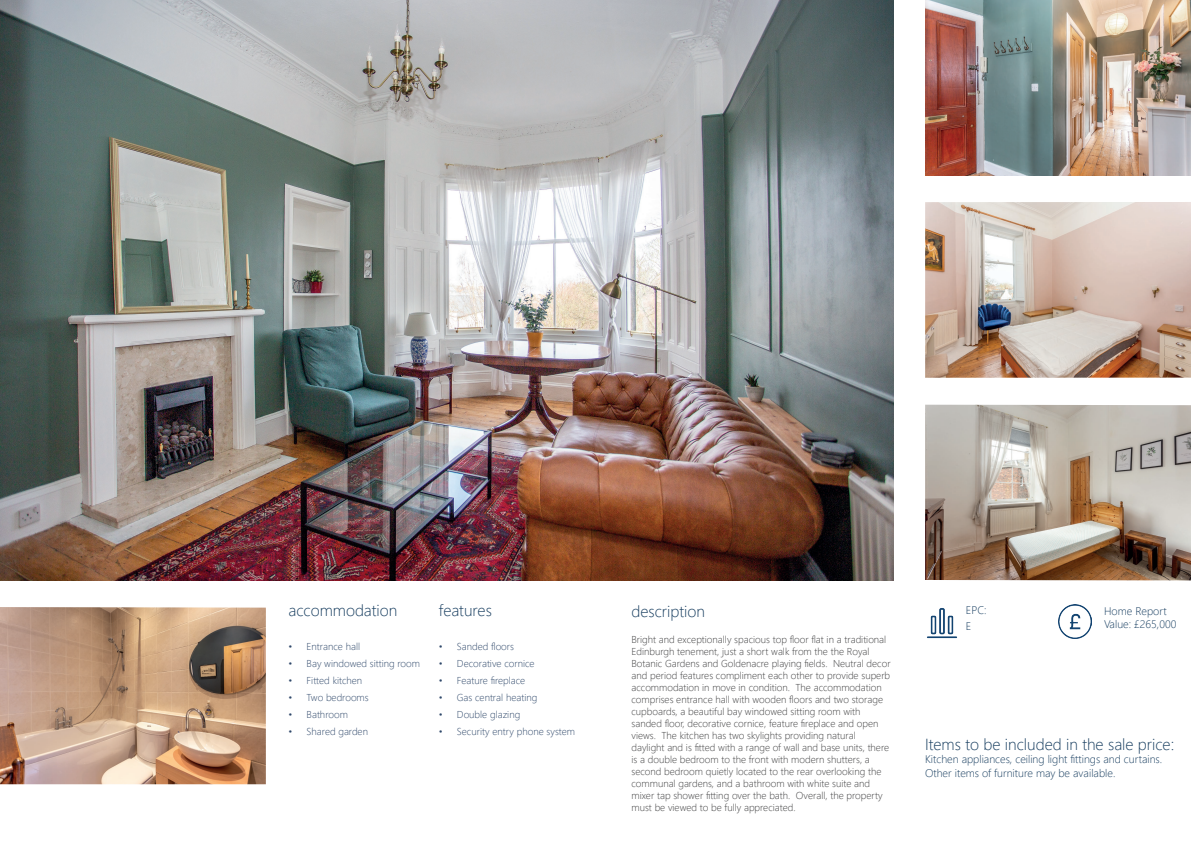
<style>
.page{position:relative;width:1191px;height:842px;background:#fff}
.page>*{position:absolute;margin:0;border:0;box-sizing:border-box;transform-origin:0 0}
.t1{font:300 16px "Segoe UI";color:#173d5f}
.t2{font:300 11px/14.4px "Segoe UI";color:#173d5f}
.t3{font:300 11px/16px "Segoe UI";color:#153c5f}
.t4{font:300 10px/12px "Segoe UI";color:#3e3e3f}
.t5{font:300 10px "Segoe UI";color:#2f486a}
</style>
<div class="page">
<img style="left:0;top:0;width:893px;height:580px">
<img style="left:925px;top:0;width:266px;height:176px">
<img style="left:925px;top:202px;width:266px;height:176px">
<img style="left:925px;top:405px;width:266px;height:175px">
<img style="left:1058px;top:605px;width:33px;height:33px">
<img style="left:927px;top:608px;width:30px;height:31px">
<img style="left:0;top:607px;width:266px;height:177px">
<h1 class="t1" style="left:289px;top:595px;width:110px">accommodation</h1>
<p class="t5" style="left:289px;top:637px;width:73px">• Entrance hall</p>
<p class="t5" style="left:289px;top:654px;width:133px">• Bay windowed sitting room</p>
<p class="t5" style="left:289px;top:671px;width:75px">• Fitted kitchen</p>
<p class="t5" style="left:289px;top:688px;width:82px">• Two bedrooms</p>
<p class="t5" style="left:289px;top:705px;width:61px">• Bathroom</p>
<p class="t5" style="left:289px;top:722px;width:81px">• Shared garden</p>
<h1 class="t1" style="left:439px;top:595px;width:54px">features</h1>
<p class="t5" style="left:439px;top:637px;width:77px">• Sanded floors</p>
<p class="t5" style="left:439px;top:654px;width:97px">• Decorative cornice</p>
<p class="t5" style="left:439px;top:671px;width:88px">• Feature fireplace</p>
<p class="t5" style="left:439px;top:688px;width:100px">• Gas central heating</p>
<p class="t5" style="left:439px;top:705px;width:83px">• Double glazing</p>
<p class="t5" style="left:439px;top:722px;width:138px">• Security entry phone system</p>
<h1 class="t1" style="left:631px;top:596px;width:75px">description</h1>
<p class="t4" style="left:631px;top:633px;width:261px">Bright and exceptionally spacious top floor flat in a traditional Edinburgh tenement, just a short walk from the the Royal Botanic Gardens and Goldenacre playing fields. Neutral decor and period features compliment each other to provide superb accommodation in move in condition. The accommodation comprises entrance hall with wooden floors and two storage cupboards, a beautiful bay windowed sitting room with sanded floor, decorative cornice, feature fireplace and open views. The kitchen has two skylights providing natural daylight and is fitted with a range of wall and base units, there is a double bedroom to the front with modern shutters, a second bedroom quietly located to the rear overlooking the communal gardens, and a bathroom with white suite and mixer tap shower fitting over the bath. Overall, the property must be viewed to be fully appreciated.</p>
<p class="t3" style="left:966px;top:600px;width:22px">EPC:<br>E</p>
<p class="t3" style="left:1104px;top:603px;width:74px;line-height:13.2px">Home Report<br>Value: £265,000</p>
<h1 class="t1" style="left:925px;top:729px;width:251px">Items to be included in the sale price:</h1>
<p class="t2" style="left:925px;top:751px;width:239px">Kitchen appliances, ceiling light fittings and curtains.<br>Other items of furniture may be available.</p>
</div>
